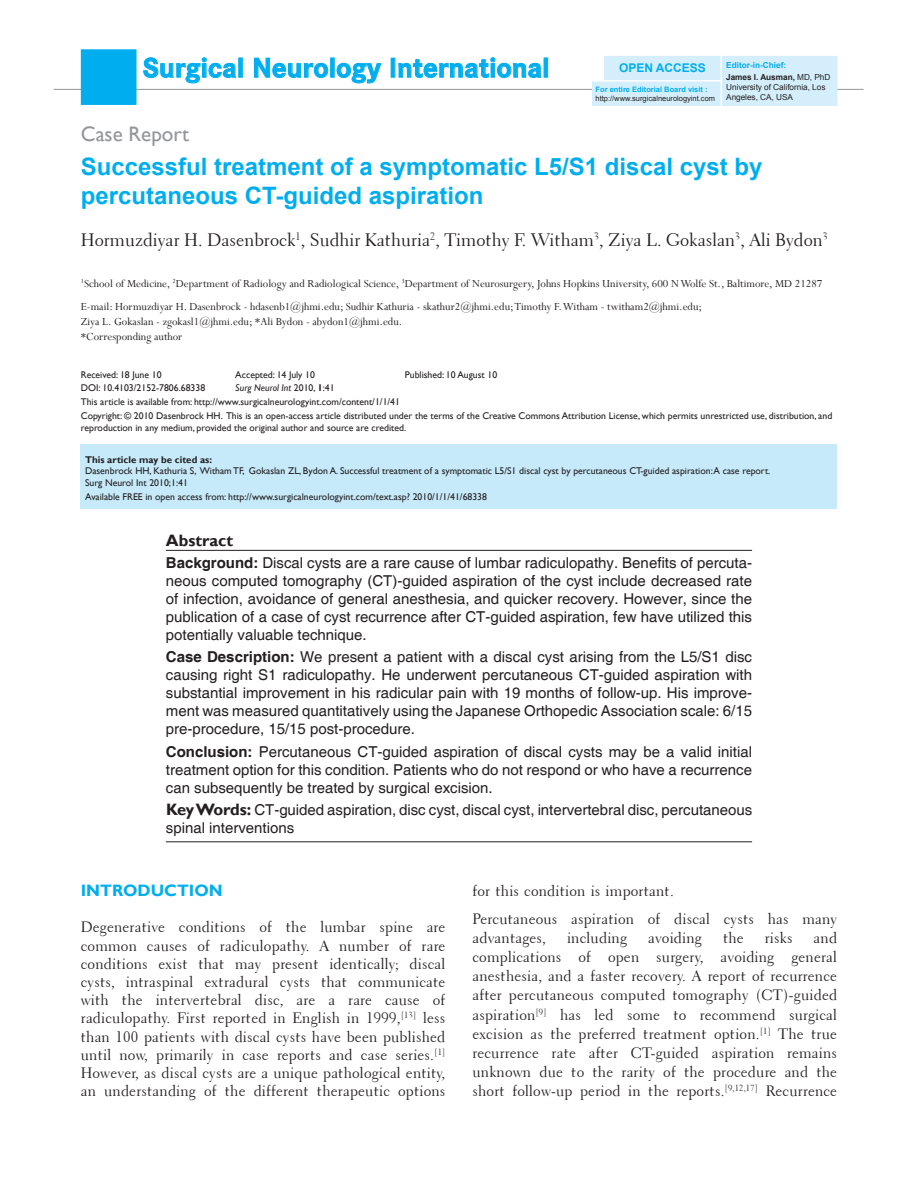
<style>
.page{position:relative;width:918px;height:1188px;background:#fff}
.page>*{position:absolute;margin:0;border:0;box-sizing:border-box;transform-origin:0 0}
.t1{font:700 27px "Corporate SBQ";color:#00aeef}
.Article_title{font:700 24px/28.8px "Arial";color:#00aeef}
.Article_Type{font:21px "Gill Sans";color:#939598}
.Author_name{font:18px "Transitional 521 BT Roman A";color:#231f20}
.t2{font:700 16.5px "Gill Sans";color:#00aeef}
.Abstract_Heading{font:700 16.5px "Gill Sans";color:#231f20}
.TX{font:15px/18.1px "Transitional 521 BT Roman A";letter-spacing:.01em;color:#231f20;text-align:justify}
.Abstract_text{font:15px/18px "Helvetica";color:#231f20;text-align:justify}
.Keywords{font:15px/18px "Helvetica";color:#231f20}
.E-mails{font:12px/15px "Perpetua";color:#231f20}
.Author_dept{font:12px "Perpetua";color:#231f20}
.t3{font:700 12px "Arial";color:#00aeef}
.Published{font:9.75px/11.7px "Gill Sans";color:#231f20}
.Published-2{font:700 9.75px "Gill Sans";color:#231f20}
.Published-3{font:italic 9.75px "Gill Sans";color:#231f20}
.t4{font:8.25px/9.9px "Arial";letter-spacing:-.005em;color:#231f20}
.t5{font:700 8.25px "Arial";color:#00aeef}
.t6{font:7.5px/9px "Arial";color:#231f20}
.s1{font-weight:700;color:#00aeef}
.s2{font-weight:700}
.s3{font-style:normal}
.s4{font-weight:700;font-style:normal}
.s5{font-family:"Gill Sans";font-weight:700;font-size:16.5px}
</style>
<div class="page">
<hr style="left:54px;top:89px;width:810px;height:1px;background:#939598">
<svg style="left:143px;top:57px;width:93px;height:27px"></svg>
<div style="left:239px;top:58px;width:4px;height:20px;border:1px solid #00aeef"></div>
<svg style="left:254px;top:58px;width:74px;height:20px"></svg>
<div style="left:330px;top:58px;width:5px;height:20px;border:1px solid #00aeef"></div>
<svg style="left:337px;top:63px;width:45px;height:21px"></svg>
<svg style="left:398px;top:57px;width:144px;height:33px"></svg>
<div style="left:544px;top:58px;width:4px;height:20px;border:1px solid #00aeef"></div>
<div style="left:81px;top:49px;width:56px;height:56px;background:#00aeef;border:1px solid #00aeef"></div>
<div style="left:723px;top:56px;width:114px;height:50px;background:#d4effb"></div>
<div style="left:605px;top:56px;width:115px;height:24px;background:#d4effb"></div>
<div style="left:593px;top:82px;width:127px;height:24px;background:#d4effb"></div>
<div style="left:81px;top:445px;width:756px;height:64px;background:#c6eafa"></div>
<hr style="left:166px;top:550px;width:586px;height:1px;background:#231f20">
<hr style="left:166px;top:841px;width:586px;height:1px;background:#231f20">
<p class="t1" style="left:143px;top:51px;width:408px">Surgical Neurology International</p>
<p class="t5" style="left:726px;top:60px;width:62px">Editor-in-Chief:</p>
<p class="t3" style="left:619px;top:60px;width:88px">OPEN ACCESS</p>
<p class="t6" style="left:596px;top:85px;width:121px"><span class="s1">For entire Editorial Board visit : </span>http://www.surgicalneurologyint.com</p>
<p class="t4" style="left:726px;top:72px;width:106px"><span class="s2">James I. Ausman,</span> MD, PhD<br>University of California, Los<br>Angeles, CA, USA</p>
<p class="Article_Type" style="left:81px;top:122px;width:110px">Case Report</p>
<p class="Article_title" style="left:81px;top:153px;width:683px">Successful treatment of a symptomatic L5/S1 discal cyst by percutaneous CT-guided aspiration</p>
<p class="Author_name" style="left:81px;top:229px;width:749px">Hormuzdiyar H. Dasenbrock<sup>1</sup>, Sudhir Kathuria<sup>2</sup>, Timothy F. Witham<sup>3</sup>, Ziya L. Gokaslan<sup>3</sup>, Ali Bydon<sup>3</sup></p>
<p class="Author_dept" style="left:81px;top:276px;width:743px"><sup>1</sup>School of Medicine, <sup>2</sup>Department of Radiology and Radiological Science, <sup>3</sup>Department of Neurosurgery, Johns Hopkins University, 600 N Wolfe St., Baltimore, MD 21287</p>
<p class="E-mails" style="left:81px;top:299px;width:623px">E-mail: Hormuzdiyar H. Dasenbrock - hdasenb1@jhmi.edu; Sudhir Kathuria - skathur2@jhmi.edu; Timothy F. Witham - twitham2@jhmi.edu;<br>Ziya L. Gokaslan - zgokasl1@jhmi.edu; *Ali Bydon - abydon1@jhmi.edu.<br>*Corresponding author</p>
<p class="Published" style="left:81px;top:369px;width:82px">Received: 18 June 10</p>
<p class="Published" style="left:235px;top:369px;width:81px">Accepted: 14 July 10</p>
<p class="Published" style="left:405px;top:369px;width:94px">Published: 10 August 10</p>
<p class="Published" style="left:81px;top:382px;width:126px">DOI: 10.4103/2152-7806.68338</p>
<p class="Published-3" style="left:235px;top:382px;width:101px">Surg Neurol Int <span class="s3">2010,</span> <span class="s4">1</span><span class="s3">:41</span></p>
<p class="Published" style="left:81px;top:396px;width:321px">This article is available from: http://www.surgicalneurologyint.com/content/1/1/41</p>
<p class="Published" style="left:81px;top:410px;width:753px">Copyright: © 2010 Dasenbrock HH. This is an open-access article distributed under the terms of the Creative Commons Attribution License, which permits unrestricted use, distribution, and reproduction in any medium, provided the original author and source are credited.</p>
<p class="Published-2" style="left:85px;top:454px;width:128px">This article may be cited as:</p>
<p class="Published" style="left:85px;top:465px;width:687px">Dasenbrock HH, Kathuria S, Witham TF, Gokaslan ZL, Bydon A. Successful treatment of a symptomatic L5/S1 discal cyst by percutaneous CT-guided aspiration: A case report.<br>Surg Neurol Int 2010;1:41</p>
<p class="Published" style="left:85px;top:491px;width:403px">Available FREE in open access from: http://www.surgicalneurologyint.com/text.asp? 2010/1/1/41/68338</p>
<p class="Abstract_Heading" style="left:166px;top:530px;width:69px">Abstract</p>
<p class="Abstract_text" style="left:166px;top:554px;width:588px"><span class="s2">Background:</span> Discal cysts are a rare cause of lumbar radiculopathy. Benefits of percuta&shy;neous computed tomography (CT)-guided aspiration of the cyst include decreased rate of infection, avoidance of general anesthesia, and quicker recovery. However, since the publication of a case of cyst recurrence after CT-guided aspiration, few have utilized this potentially valuable technique.</p>
<p class="Abstract_text" style="left:166px;top:649px;width:588px"><span class="s2">Case Description:</span> We present a patient with a discal cyst arising from the L5/S1 disc causing right S1 radiculopathy. He underwent percutaneous CT-guided aspiration with substantial improvement in his radicular pain with 19 months of follow-up. His improve&shy;ment was measured quantitatively using the Japanese Orthopedic Association scale: 6/15 pre-procedure, 15/15 post-procedure.</p>
<p class="Abstract_text" style="left:166px;top:743px;width:588px"><span class="s2">Conclusion:</span> Percutaneous CT-guided aspiration of discal cysts may be a valid initial treatment option for this condition. Patients who do not respond or who have a recurrence can subsequently be treated by surgical excision.</p>
<p class="Keywords" style="left:166px;top:801px;width:588px"><span class="s5">Key Words:</span> CT-guided aspiration, disc cyst, discal cyst, intervertebral disc, percutaneous spinal interventions</p>
<h1 class="t2" style="left:81px;top:881px;width:143px">INTRODUCTION</h1>
<p class="TX" style="left:81px;top:918px;width:366px">Degenerative conditions of the lumbar spine are common causes of radiculopathy. A number of rare conditions exist that may present identically; discal cysts, intraspinal extradural cysts that communicate with the intervertebral disc, are a rare cause of radiculopathy. First reported in English in 1999,<sup>[13]</sup> less than 100 patients with discal cysts have been published until now, primarily in case reports and case series.<sup>[1] </sup>However, as discal cysts are a unique pathological entity, an understanding of the different therapeutic options</p>
<p class="TX" style="left:473px;top:882px;width:203px">for this condition is important.</p>
<p class="TX" style="left:473px;top:909px;width:366px;line-height:19.2px">Percutaneous aspiration of discal cysts has many advantages,</p>
<p class="TX" style="left:473px;top:928px;width:366px;line-height:19.2px;text-indent:341px">and complications of open surgery, avoiding general anesthesia, and a faster recovery. A report of recurrence after percutaneous computed tomography (CT)-guided aspiration<sup>[9]</sup> has led some to recommend surgical excision as the preferred treatment option.<sup>[1]</sup> The true recurrence rate after CT-guided aspiration remains unknown due to the rarity of the procedure and the short follow-up period in the reports.<sup>[9,12,17]</sup> Recurrence</p>
<p class="TX" style="left:567px;top:929px;width:62px">including</p>
<p class="TX" style="left:648px;top:929px;width:55px">avoiding</p>
<p class="TX" style="left:723px;top:929px;width:22px">the</p>
<p class="TX" style="left:765px;top:929px;width:29px">risks</p>
</div>
